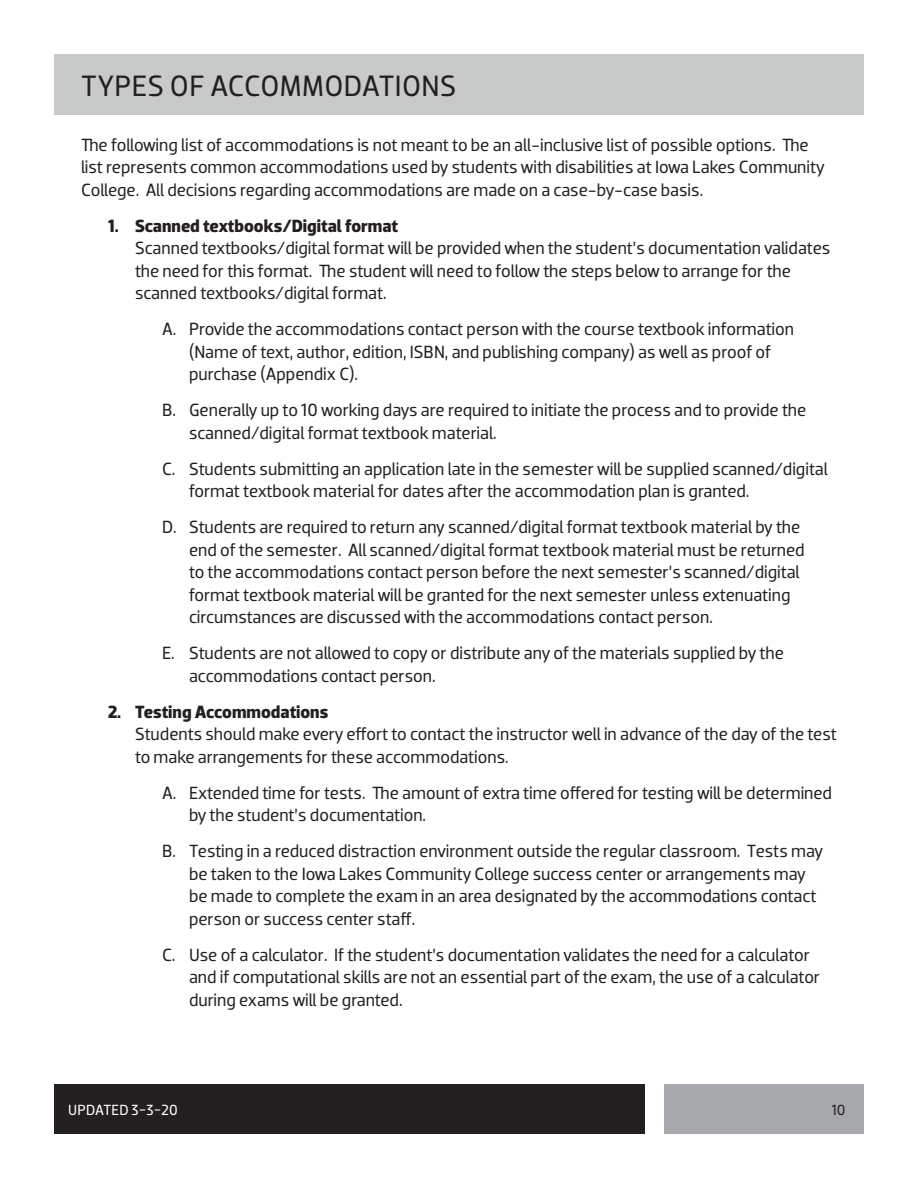
<style>
.page{position:relative;width:918px;height:1188px;background:#fff}
.page>*{position:absolute;margin:0;border:0;box-sizing:border-box;transform-origin:0 0}
.t1{font:30px "Dobra";letter-spacing:.015em;color:#231f20}
.t2{font:18px/22.5px "Dobra";color:#231f20}
.t3{font:15px "Dobra";letter-spacing:.015em;color:#fff}
.t4{font:15px "Dobra";color:#231f20}
.s1{font-weight:700}
</style>
<div class="page">
<div style="left:54px;top:1084px;width:591px;height:50px;background:#231f20"></div>
<div style="left:664px;top:1084px;width:200px;height:50px;background:#a8a9ad"></div>
<div style="left:54px;top:54px;width:810px;height:61px;background:#c8c9c9"></div>
<p class="t1" style="left:81px;top:68px;width:377px">TYPES OF ACCOMMODATIONS</p>
<p class="t2" style="left:81px;top:133px;width:745px">The following list of accommodations is not meant to be an all-inclusive list of possible options. The list represents common accommodations used by students with disabilities at Iowa Lakes Community<br>College. All decisions regarding accommodations are made on a case-by-case basis.</p>
<p class="t2" style="left:135px;top:214px;width:697px;text-indent:-27px"><span class="s1">1. Scanned textbooks/Digital format<br></span>Scanned textbooks/digital format will be provided when the student’s documentation validates the need for this format. The student will need to follow the steps below to arrange for the scanned textbooks/digital format.</p>
<p class="t2" style="left:189px;top:318px;width:607px;text-indent:-27px">A. Provide the accommodations contact person with the course textbook information (Name of text, author, edition, ISBN, and publishing company) as well as proof of purchase (Appendix C).</p>
<p class="t2" style="left:189px;top:399px;width:619px;text-indent:-27px">B. Generally up to 10 working days are required to initiate the process and to provide the scanned/digital format textbook material.</p>
<p class="t2" style="left:189px;top:457px;width:640px;text-indent:-27px">C. Students submitting an application late in the semester will be supplied scanned/digital format textbook material for dates after the accommodation plan is granted.</p>
<p class="t2" style="left:189px;top:516px;width:617px;text-indent:-27px">D. Students are required to return any scanned/digital format textbook material by the end of the semester. All scanned/digital format textbook material must be returned to the accommodations contact person before the next semester’s scanned/digital format textbook material will be granted for the next semester unless extenuating circumstances are discussed with the accommodations contact person.</p>
<p class="t2" style="left:189px;top:642px;width:597px;text-indent:-27px">E. Students are not allowed to copy or distribute any of the materials supplied by the accommodations contact person.</p>
<p class="t2" style="left:135px;top:700px;width:704px;text-indent:-27px"><span class="s1">2. Testing Accommodations<br></span>Students should make every effort to contact the instructor well in advance of the day of the test to make arrangements for these accommodations.</p>
<p class="t2" style="left:189px;top:781px;width:645px;text-indent:-27px">A. Extended time for tests. The amount of extra time offered for testing will be determined by the student’s documentation.</p>
<p class="t2" style="left:189px;top:840px;width:636px;text-indent:-27px">B. Testing in a reduced distraction environment outside the regular classroom. Tests may be taken to the Iowa Lakes Community College success center or arrangements may be made to complete the exam in an area designated by the accommodations contact person or success center staff.</p>
<p class="t2" style="left:189px;top:943px;width:633px;text-indent:-27px">C. Use of a calculator. If the student’s documentation validates the need for a calculator and if computational skills are not an essential part of the exam, the use of a calculator during exams will be granted.</p>
<p class="t3" style="left:68px;top:1101px;width:111px">UPDATED 3-3-20</p>
<p class="t4" style="left:832px;top:1101px;width:15px">10</p>
</div>
